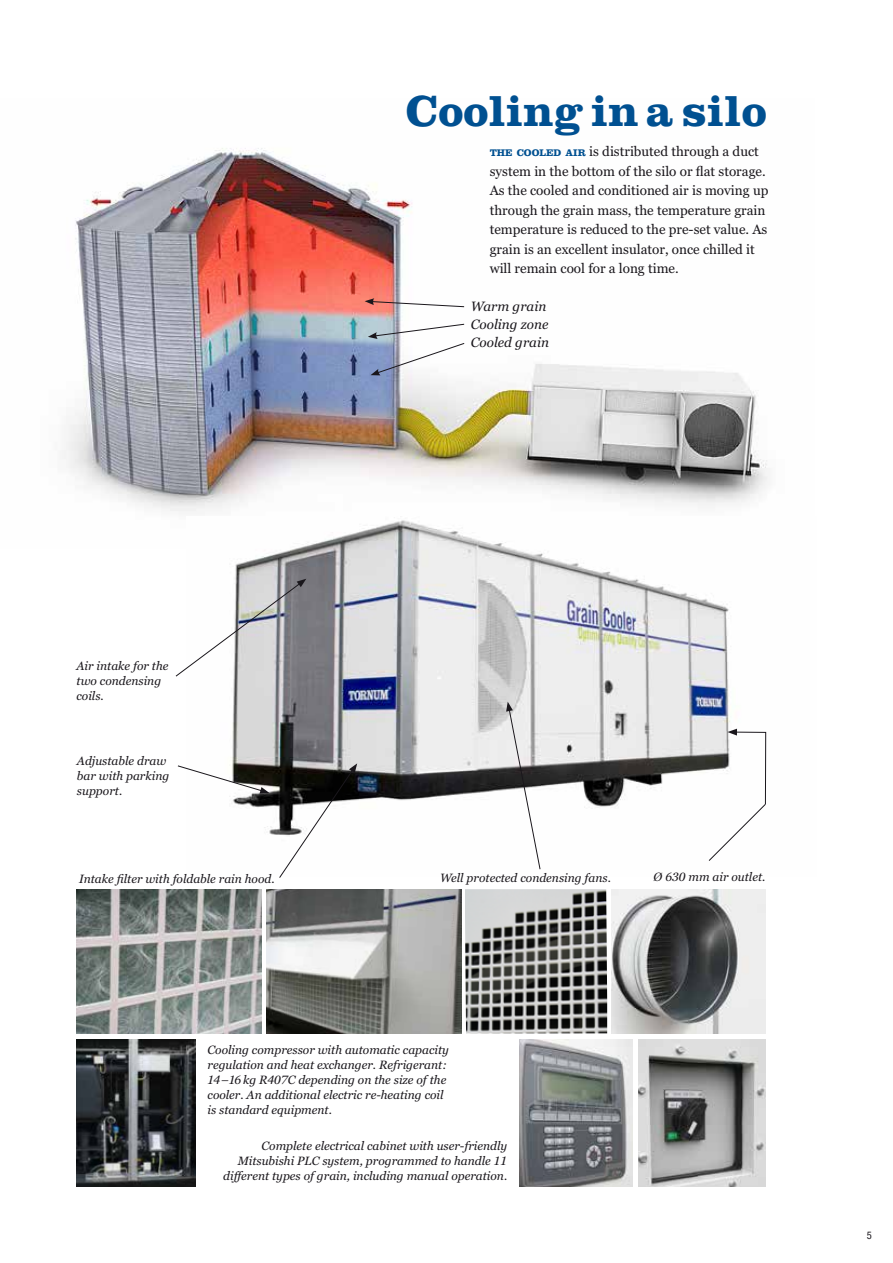
<style>
.page{position:relative;width:893px;height:1263px;background:#fff}
.page>*{position:absolute;margin:0;border:0;box-sizing:border-box;transform-origin:0 0}
.t1{font:700 45px "Clarendon";color:#005091}
.t2{font:13.5px/19.5px "Georgia Pro";color:#1a171c}
.t3{font:italic 13.5px/18px "Georgia Pro";color:#1a171c}
.t4{font:italic 12px/15px "Georgia Pro";color:#1a171c}
.t5{font:condensed 10.5px "Helvetica Neue LT Pro";color:#1a171c}
.s1{font-family:"Clarendon";font-weight:700;font-size:10.05px;color:#005091}
</style>
<div class="page">
<img style="left:62px;top:148px;width:706px;height:364px">
<img style="left:229px;top:520px;width:538px;height:315px">
<img style="left:465px;top:889px;width:142px;height:144px">
<img style="left:77px;top:889px;width:184px;height:144px">
<img style="left:266px;top:889px;width:195px;height:144px">
<img style="left:611px;top:889px;width:154px;height:144px">
<svg style="left:177px;top:765px;width:93px;height:29px"></svg>
<svg style="left:279px;top:763px;width:78px;height:115px"></svg>
<svg style="left:506px;top:702px;width:35px;height:168px"></svg>
<svg style="left:175px;top:579px;width:131px;height:98px"></svg>
<img style="left:639px;top:1040px;width:126px;height:146px">
<img style="left:519px;top:1040px;width:113px;height:146px">
<svg style="left:368px;top:323px;width:97px;height:52px"></svg>
<svg style="left:365px;top:298px;width:100px;height:9px"></svg>
<img style="left:77px;top:1040px;width:119px;height:147px">
<svg style="left:708px;top:729px;width:58px;height:132px"></svg>
<h1 class="t1" style="left:406px;top:84px;width:362px">Cooling in a silo</h1>
<p class="t2" style="left:490px;top:142px;width:280px"><span class="s1">THE COOLED AIR</span> is distributed through a duct system in the bottom of the silo or flat storage.<br>As the cooled and conditioned air is moving up through the grain mass, the temperature grain temperature is reduced to the pre-set value. As grain is an excellent insulator, once chilled it will remain cool for a long time.</p>
<p class="t3" style="left:471px;top:298px;width:80px">Warm grain<br>Cooling zone<br>Cooled grain</p>
<p class="t4" style="left:77px;top:659px;width:94px">Air intake for the two condensing coils.</p>
<p class="t4" style="left:77px;top:754px;width:94px">Adjustable draw bar with parking support.</p>
<p class="t4" style="left:79px;top:871px;width:197px">Intake filter with foldable rain hood.</p>
<p class="t4" style="left:440px;top:871px;width:172px">Well protected condensing fans.</p>
<p class="t4" style="left:654px;top:870px;width:113px">Ø 630 mm air outlet.</p>
<p class="t4" style="left:208px;top:1043px;width:243px">Cooling compressor with automatic capacity regulation and heat exchanger. Refrigerant:<br>14–16 kg R407C depending on the size of the cooler. An additional electric re-heating coil is standard equipment.</p>
<p class="t4" style="left:223px;top:1139px;width:286px;text-align:right">Complete electrical cabinet with user-friendly<br>Mitsubishi PLC system, programmed to handle 11 different types of grain, including manual operation.</p>
<p class="t5" style="left:867px;top:1229px;width:7px">5</p>
</div>
